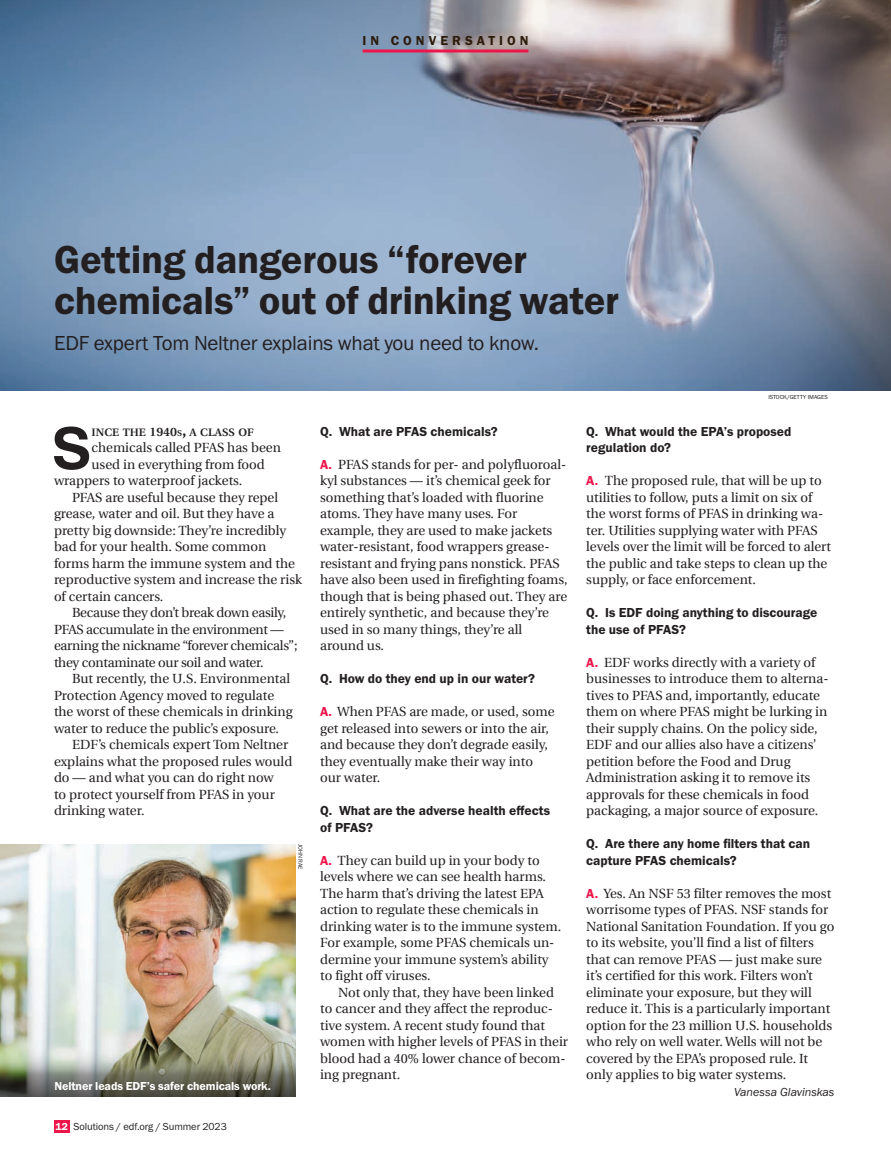
<style>
.page{position:relative;width:891px;height:1161px;background:#fff}
.page>*{position:absolute;margin:0;border:0;box-sizing:border-box;transform-origin:0 0}
.Body_copy_8_85_11_3{font:700 57.15px "Swiss 721 BT";color:#231f20;scale:1.05 1}
.Head_Franklin_Gothic{font:40.5px/41.2px "Franklin Gothic URW Dem";letter-spacing:-.01em;color:#231f20}
.Deck_Feature_NEW{font:21px "Franklin Gothic URW Boo";letter-spacing:-.01em;color:#231f20}
.Body_copy_8_85_11_No{font:13.5px/16.5px "Franklin Gothic URW Dem";color:#231f20}
.Body_copy_8_85_11_BA{font:13.5px/16.5px "Franklin Gothic URW Dem";color:#231f20}
.Department_Standing{font:13.5px "Franklin Gothic URW Dem";letter-spacing:.3em;color:#2d1c0c}
.Body_copy_8_85_11_No-2{font:13.35px/16.5px "Utopia";color:#231f20}
.Body_copy_8_85_11_BA-2{font:13.35px/16.5px "Utopia";color:#231f20}
.Body_copy_8_85_11_BA-3{font:13.35px/16.5px "Utopia";letter-spacing:-.02em;color:#231f20}
.Body_copy_8_85_11_3-2{font:13.35px "Utopia";color:#231f20}
.Photo_Caption_Knocko{font:12px "Franklin Gothic URW Dem";letter-spacing:-.01em;color:#fff}
.Body_copy_8_85_11_BA-4{font:12px "Franklin Gothic URW Boo Ita";color:#231f20}
.Body_copy_8_85_11_3-3{font:600 10.8px "Utopia";color:#231f20;scale:1.05 1}
.t1{font:10.5px "Franklin Gothic URW Boo";letter-spacing:-.01em;color:#231f20}
.Page_Number{font:10.5px "Franklin Gothic URW Dem";color:#fff}
.Photo_Credit_Knockou{font:6px "Franklin Gothic URW Boo";color:#231f20}
.s1{font-size:12px}
.s2{font-size:8.4px}
.s3{font-size:15.45px}
.s4{font-family:"Franklin Gothic URW Dem";font-size:13.5px;color:#ed164b}
</style>
<div class="page">
<img style="left:0;top:0;width:891px;height:391px">
<img style="left:0;top:844px;width:295px;height:201px">
<img style="left:0;top:1045px;width:295px;height:51px">
<hr style="left:363px;top:50px;width:165px;height:3px;background:#ed164b">
<div style="left:54px;top:1120px;width:15px;height:13px;background:#ed164b"></div>
<p class="Department_Standing" style="left:363px;top:32px;width:167px">IN CONVERSATION</p>
<p class="Head_Franklin_Gothic" style="left:54px;top:238px;width:567px">Getting dangerous “forever chemicals” out of drinking water</p>
<p class="Deck_Feature_NEW" style="left:54px;top:330px;width:486px">EDF expert Tom Neltner explains what you need to know.</p>
<p class="Photo_Credit_Knockou" style="left:768px;top:393px;width:61px">ISTOCK/GETTY IMAGES</p>
<p class="Body_copy_8_85_11_3" style="left:52px;top:414px;width:40px">S</p>
<p class="Body_copy_8_85_11_3-3" style="left:92px;top:426px;width:156px">INCE THE <span class="s1">1940</span><span class="s2">S</span><span class="s3">,</span> A CLASS OF</p>
<p class="Body_copy_8_85_11_3-2" style="left:92px;top:440px;width:191px">chemicals called PFAS has been</p>
<p class="Body_copy_8_85_11_3-2" style="left:92px;top:457px;width:175px">used in everything from food</p>
<p class="Body_copy_8_85_11_3-2" style="left:54px;top:473px;width:190px">wrappers to waterproof jackets.</p>
<p class="Body_copy_8_85_11_BA-2" style="left:54px;top:489px;width:250px;text-indent:18px">PFAS are useful because they repel grease, water and oil. But they have a pretty big downside: They’re incredibly bad for your health. Some common forms harm the immune system and the reproductive system and increase the risk of certain cancers.</p>
<p class="Body_copy_8_85_11_BA-3" style="left:54px;top:605px;width:245px;text-indent:18px">Because they don’t break down easily, PFAS accumulate in the environment — earning the nickname “forever chemicals”; they contaminate our soil and water.</p>
<p class="Body_copy_8_85_11_BA-2" style="left:54px;top:671px;width:240px;text-indent:18px">But recently, the U.S. Environmental Protection Agency moved to regulate the worst of these chemicals in drinking water to reduce the public’s exposure.</p>
<p class="Body_copy_8_85_11_BA-2" style="left:54px;top:737px;width:240px;text-indent:18px">EDF’s chemicals expert Tom Neltner explains what the proposed rules would do — and what you can do right now<br>to protect yourself from PFAS in your drinking water.</p>
<p class="Photo_Credit_Knockou" style="left:304px;top:844px;width:27px;rotate:90deg">JOHN RAE</p>
<p class="Photo_Caption_Knocko" style="left:55px;top:1079px;width:218px">Neltner leads EDF’s safer chemicals work.</p>
<p class="Page_Number" style="left:56px;top:1120px;width:14px">12</p>
<p class="t1" style="left:74px;top:1120px;width:155px">Solutions / edf.org / Summer 2023</p>
<p class="Body_copy_8_85_11_No" style="left:320px;top:423px;width:179px">Q. What are PFAS chemicals?</p>
<p class="Body_copy_8_85_11_No-2" style="left:320px;top:456px;width:249px"><span class="s4">A.</span> PFAS stands for per- and polyfluoroal&shy;kyl substances — it’s chemical geek for something that’s loaded with fluorine atoms. They have many uses. For example, they are used to make jackets water-resistant, food wrappers grease&shy;resistant and frying pans nonstick. PFAS have also been used in firefighting foams, though that is being phased out. They are entirely synthetic, and because they’re used in so many things, they’re all around us.</p>
<p class="Body_copy_8_85_11_No" style="left:320px;top:670px;width:216px">Q. How do they end up in our water?</p>
<p class="Body_copy_8_85_11_No-2" style="left:320px;top:704px;width:236px"><span class="s4">A.</span> When PFAS are made, or used, some get released into sewers or into the air, and because they don’t degrade easily, they eventually make their way into our water.</p>
<p class="Body_copy_8_85_11_No" style="left:320px;top:802px;width:232px">Q. What are the adverse health effects of PFAS?</p>
<p class="Body_copy_8_85_11_No-2" style="left:320px;top:852px;width:243px"><span class="s4">A.</span> They can build up in your body to levels where we can see health harms.<br>The harm that’s driving the latest EPA action to regulate these chemicals in drinking water is to the immune system.<br>For example, some PFAS chemicals un&shy;dermine your immune system’s ability to fight off viruses.</p>
<p class="Body_copy_8_85_11_BA-2" style="left:320px;top:984px;width:250px;text-indent:18px">Not only that, they have been linked to cancer and they affect the reproduc&shy;tive system. A recent study found that women with higher levels of PFAS in their blood had a 40% lower chance of becom&shy;ing pregnant.</p>
<p class="Body_copy_8_85_11_BA" style="left:586px;top:423px;width:207px">Q. What would the EPA’s proposed regulation do?</p>
<p class="Body_copy_8_85_11_No-2" style="left:586px;top:473px;width:246px"><span class="s4">A.</span> The proposed rule, that will be up to utilities to follow, puts a limit on six of the worst forms of PFAS in drinking wa&shy;ter. Utilities supplying water with PFAS levels over the limit will be forced to alert the public and take steps to clean up the supply, or face enforcement.</p>
<p class="Body_copy_8_85_11_No" style="left:586px;top:604px;width:233px">Q. Is EDF doing anything to discourage the use of PFAS?</p>
<p class="Body_copy_8_85_11_No-2" style="left:586px;top:654px;width:244px"><span class="s4">A.</span> EDF works directly with a variety of businesses to introduce them to alterna&shy;tives to PFAS and, importantly, educate them on where PFAS might be lurking in their supply chains. On the policy side, EDF and our allies also have a citizens’ petition before the Food and Drug Administration asking it to remove its approvals for these chemicals in food packaging, a major source of exposure.</p>
<p class="Body_copy_8_85_11_No" style="left:586px;top:835px;width:225px">Q. Are there any home filters that can capture PFAS chemicals?</p>
<p class="Body_copy_8_85_11_No-2" style="left:586px;top:885px;width:250px"><span class="s4">A.</span> Yes. An NSF 53 filter removes the most worrisome types of PFAS. NSF stands for National Sanitation Foundation. If you go to its website, you’ll find a list of filters that can remove PFAS — just make sure it’s certified for this work. Filters won’t eliminate your exposure, but they will reduce it. This is a particularly important option for the 23 million U.S. households who rely on well water. Wells will not be covered by the EPA’s proposed rule. It only applies to big water systems.</p>
<p class="Body_copy_8_85_11_BA-4" style="left:734px;top:1084px;width:102px">Vanessa Glavinskas</p>
</div>
